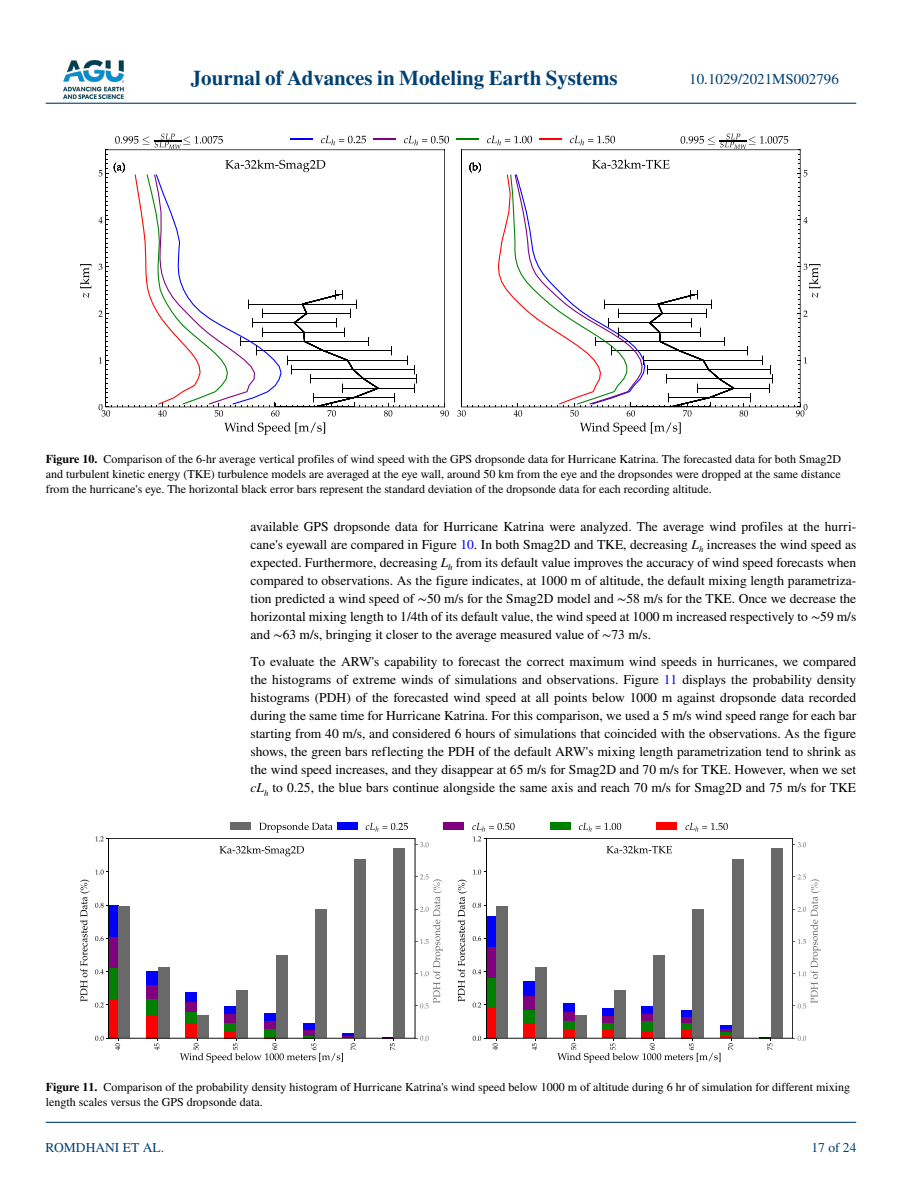
<style>
.page{position:relative;width:902px;height:1183px;background:#fff}
.page>*{position:absolute;margin:0;border:0;box-sizing:border-box;transform-origin:0 0}
.t1{font:700 21px "STIX";color:#004174}
.t2{font:15px "STIX";color:#004174}
.t3{font:13.5px/18px "STIX";color:#000;text-align:justify}
.t4{font:13.5px "STIX";color:#004174}
.t5{font:12px/15px "STIX";color:#000;text-align:justify}
.s1{font-weight:700}
.s2{color:#00f}
.s3{font-style:italic}
</style>
<div class="page">
<img style="left:63px;top:60px;width:60px;height:39px">
<hr style="left:46px;top:103px;width:810px;height:1px;background:#004174">
<hr style="left:46px;top:1121px;width:810px;height:1px;background:#004174">
<svg style="left:224px;top:422px;width:101px;height:13px"></svg>
<svg style="left:80px;top:264px;width:11px;height:34px"></svg>
<svg style="left:580px;top:422px;width:100px;height:13px"></svg>
<svg style="left:456px;top:134px;width:364px;height:282px"></svg>
<svg style="left:98px;top:134px;width:351px;height:282px"></svg>
<div style="left:109px;top:999px;width:10px;height:38px;background:#f00"></div>
<div style="left:146px;top:1015px;width:12px;height:22px;background:#f00"></div>
<div style="left:185px;top:1023px;width:12px;height:14px;background:#f00"></div>
<div style="left:224px;top:1031px;width:12px;height:6px;background:#008000"></div>
<div style="left:109px;top:967px;width:10px;height:32px;background:#008000"></div>
<div style="left:146px;top:998px;width:12px;height:17px;background:#008000"></div>
<div style="left:185px;top:1010px;width:12px;height:13px;background:#008000"></div>
<div style="left:224px;top:1021px;width:12px;height:10px;background:#008000"></div>
<div style="left:264px;top:1028px;width:11px;height:9px;background:#008000"></div>
<div style="left:109px;top:936px;width:10px;height:31px;background:#800080"></div>
<div style="left:146px;top:984px;width:12px;height:14px;background:#800080"></div>
<div style="left:185px;top:1001px;width:12px;height:9px;background:#800080"></div>
<div style="left:224px;top:1013px;width:12px;height:8px;background:#800080"></div>
<div style="left:264px;top:1020px;width:11px;height:8px;background:#800080"></div>
<div style="left:303px;top:1029px;width:12px;height:6px;background:#800080"></div>
<div style="left:109px;top:905px;width:10px;height:31px;background:#00f"></div>
<div style="left:146px;top:970px;width:12px;height:14px;background:#00f"></div>
<div style="left:185px;top:992px;width:12px;height:9px;background:#00f"></div>
<div style="left:224px;top:1006px;width:12px;height:7px;background:#00f"></div>
<div style="left:264px;top:1012px;width:11px;height:8px;background:#00f"></div>
<div style="left:303px;top:1022px;width:12px;height:7px;background:#00f"></div>
<div style="left:486px;top:1007px;width:10px;height:30px;background:#f00"></div>
<div style="left:523px;top:1023px;width:12px;height:14px;background:#f00"></div>
<div style="left:486px;top:976px;width:10px;height:31px;background:#008000"></div>
<div style="left:523px;top:1009px;width:12px;height:14px;background:#008000"></div>
<div style="left:562px;top:1020px;width:12px;height:9px;background:#008000"></div>
<div style="left:602px;top:1022px;width:11px;height:7px;background:#008000"></div>
<div style="left:641px;top:1020px;width:12px;height:9px;background:#008000"></div>
<div style="left:680px;top:1022px;width:12px;height:7px;background:#008000"></div>
<div style="left:486px;top:946px;width:10px;height:30px;background:#800080"></div>
<div style="left:523px;top:995px;width:12px;height:14px;background:#800080"></div>
<div style="left:562px;top:1011px;width:12px;height:9px;background:#800080"></div>
<div style="left:602px;top:1015px;width:11px;height:7px;background:#800080"></div>
<svg style="left:641px;top:1012px;width:12px;height:8px"></svg>
<div style="left:680px;top:1016px;width:12px;height:6px;background:#800080"></div>
<div style="left:486px;top:915px;width:10px;height:31px;background:#00f"></div>
<div style="left:523px;top:981px;width:12px;height:14px;background:#00f"></div>
<div style="left:562px;top:1003px;width:12px;height:8px;background:#00f"></div>
<div style="left:602px;top:1007px;width:11px;height:8px;background:#00f"></div>
<div style="left:641px;top:1005px;width:12px;height:7px;background:#00f"></div>
<div style="left:680px;top:1009px;width:12px;height:7px;background:#00f"></div>
<svg style="left:720px;top:1025px;width:11px;height:3px"></svg>
<div style="left:119px;top:906px;width:11px;height:131px;background:#696969"></div>
<div style="left:158px;top:966px;width:12px;height:71px;background:#696969"></div>
<div style="left:197px;top:1014px;width:12px;height:23px;background:#696969"></div>
<div style="left:236px;top:989px;width:12px;height:48px;background:#696969"></div>
<div style="left:275px;top:954px;width:12px;height:83px;background:#696969"></div>
<div style="left:315px;top:908px;width:11px;height:129px;background:#696969"></div>
<div style="left:354px;top:859px;width:12px;height:178px;background:#696969"></div>
<div style="left:393px;top:848px;width:12px;height:189px;background:#696969"></div>
<hr style="left:108px;top:838px;width:1px;height:200px;background:#000">
<hr style="left:414px;top:838px;width:1px;height:200px;background:#000">
<hr style="left:108px;top:1037px;width:307px;height:1px;background:#000">
<hr style="left:108px;top:838px;width:307px;height:1px;background:#000">
<div style="left:496px;top:906px;width:12px;height:131px;background:#696969"></div>
<div style="left:535px;top:966px;width:12px;height:71px;background:#696969"></div>
<div style="left:574px;top:1014px;width:12px;height:23px;background:#696969"></div>
<div style="left:613px;top:989px;width:12px;height:48px;background:#696969"></div>
<div style="left:653px;top:954px;width:12px;height:83px;background:#696969"></div>
<div style="left:692px;top:908px;width:12px;height:129px;background:#696969"></div>
<div style="left:731px;top:859px;width:12px;height:178px;background:#696969"></div>
<div style="left:770px;top:848px;width:12px;height:189px;background:#696969"></div>
<hr style="left:486px;top:838px;width:1px;height:200px;background:#000">
<hr style="left:792px;top:838px;width:1px;height:200px;background:#000">
<hr style="left:486px;top:1037px;width:306px;height:1px;background:#000">
<hr style="left:486px;top:838px;width:306px;height:1px;background:#000">
<div style="left:656px;top:822px;width:21px;height:7px;background:#f00"></div>
<div style="left:550px;top:822px;width:20px;height:7px;background:#008000"></div>
<div style="left:443px;top:822px;width:21px;height:7px;background:#800080"></div>
<div style="left:337px;top:822px;width:20px;height:7px;background:#00f"></div>
<div style="left:230px;top:822px;width:21px;height:7px;background:#696969"></div>
<svg style="left:115px;top:1037px;width:5px;height:12px"></svg>
<svg style="left:154px;top:1037px;width:5px;height:12px"></svg>
<svg style="left:381px;top:1037px;width:14px;height:12px"></svg>
<svg style="left:180px;top:1032px;width:176px;height:30px"></svg>
<svg style="left:95px;top:1035px;width:14px;height:5px"></svg>
<svg style="left:95px;top:1002px;width:13px;height:5px"></svg>
<svg style="left:95px;top:969px;width:13px;height:5px"></svg>
<svg style="left:95px;top:936px;width:13px;height:4px"></svg>
<svg style="left:95px;top:902px;width:13px;height:5px"></svg>
<svg style="left:95px;top:869px;width:13px;height:5px"></svg>
<svg style="left:95px;top:836px;width:13px;height:5px"></svg>
<svg style="left:80px;top:879px;width:9px;height:122px"></svg>
<svg style="left:219px;top:845px;width:85px;height:11px"></svg>
<svg style="left:492px;top:1037px;width:5px;height:12px"></svg>
<svg style="left:532px;top:1037px;width:5px;height:12px"></svg>
<svg style="left:759px;top:1036px;width:13px;height:13px"></svg>
<svg style="left:557px;top:1028px;width:176px;height:34px"></svg>
<svg style="left:472px;top:1035px;width:14px;height:5px"></svg>
<svg style="left:457px;top:869px;width:29px;height:138px"></svg>
<svg style="left:606px;top:845px;width:65px;height:8px"></svg>
<svg style="left:415px;top:1035px;width:13px;height:5px"></svg>
<svg style="left:415px;top:842px;width:13px;height:5px"></svg>
<svg style="left:415px;top:874px;width:28px;height:134px"></svg>
<svg style="left:792px;top:1035px;width:14px;height:5px"></svg>
<svg style="left:792px;top:842px;width:14px;height:5px"></svg>
<svg style="left:792px;top:874px;width:28px;height:134px"></svg>
<svg style="left:685px;top:822px;width:42px;height:9px"></svg>
<svg style="left:579px;top:822px;width:42px;height:9px"></svg>
<svg style="left:472px;top:822px;width:42px;height:19px"></svg>
<svg style="left:365px;top:822px;width:43px;height:9px"></svg>
<svg style="left:259px;top:822px;width:73px;height:10px"></svg>
<h1 class="t1" style="left:191px;top:66px;width:428px">Journal of Advances in Modeling Earth Systems</h1>
<p class="t2" style="left:689px;top:69px;width:151px">10.1029/2021MS002796</p>
<p class="t5" style="left:46px;top:452px;width:797px"><span class="s1">Figure 10.</span> Comparison of the 6-hr average vertical profiles of wind speed with the GPS dropsonde data for Hurricane Katrina. The forecasted data for both Smag2D and turbulent kinetic energy (TKE) turbulence models are averaged at the eye wall, around 50 km from the eye and the dropsondes were dropped at the same distance from the hurricane's eye. The horizontal black error bars represent the standard deviation of the dropsonde data for each recording altitude.</p>
<p class="t3" style="left:250px;top:518px;width:607px">available GPS dropsonde data for Hurricane Katrina were analyzed. The average wind profiles at the hurri&shy;cane's eyewall are compared in Figure <span class="s2">10</span>. In both Smag2D and TKE, decreasing <span class="s3">L</span><sub>h</sub> increases the wind speed as expected. Furthermore, decreasing <span class="s3">L</span><sub>h</sub> from its default value improves the accuracy of wind speed forecasts when compared to observations. As the figure indicates, at 1000 m of altitude, the default mixing length parametriza&shy;tion predicted a wind speed of ∼50 m/s for the Smag2D model and ∼58 m/s for the TKE. Once we decrease the horizontal mixing length to 1/4th of its default value, the wind speed at 1000 m increased respectively to ∼59 m/s and ∼63 m/s, bringing it closer to the average measured value of ∼73 m/s.</p>
<p class="t3" style="left:250px;top:653px;width:607px">To evaluate the ARW's capability to forecast the correct maximum wind speeds in hurricanes, we compared the histograms of extreme winds of simulations and observations. Figure <span class="s2">11</span> displays the probability density histograms (PDH) of the forecasted wind speed at all points below 1000 m against dropsonde data recorded during the same time for Hurricane Katrina. For this comparison, we used a 5 m/s wind speed range for each bar starting from 40 m/s, and considered 6 hours of simulations that coincided with the observations. As the figure shows, the green bars reflecting the PDH of the default ARW's mixing length parametrization tend to shrink as the wind speed increases, and they disappear at 65 m/s for Smag2D and 70 m/s for TKE. However, when we set <span class="s3">cL</span><sub>h</sub> to 0.25, the blue bars continue alongside the same axis and reach 70 m/s for Smag2D and 75 m/s for TKE</p>
<p class="t5" style="left:46px;top:1080px;width:805px"><span class="s1">Figure 11.</span> Comparison of the probability density histogram of Hurricane Katrina's wind speed below 1000 m of altitude during 6 hr of simulation for different mixing length scales versus the GPS dropsonde data.</p>
<p class="t4" style="left:45px;top:1138px;width:120px">ROMDHANI ET AL.</p>
<p class="t4" style="left:811px;top:1138px;width:46px">17 of 24</p>
</div>
